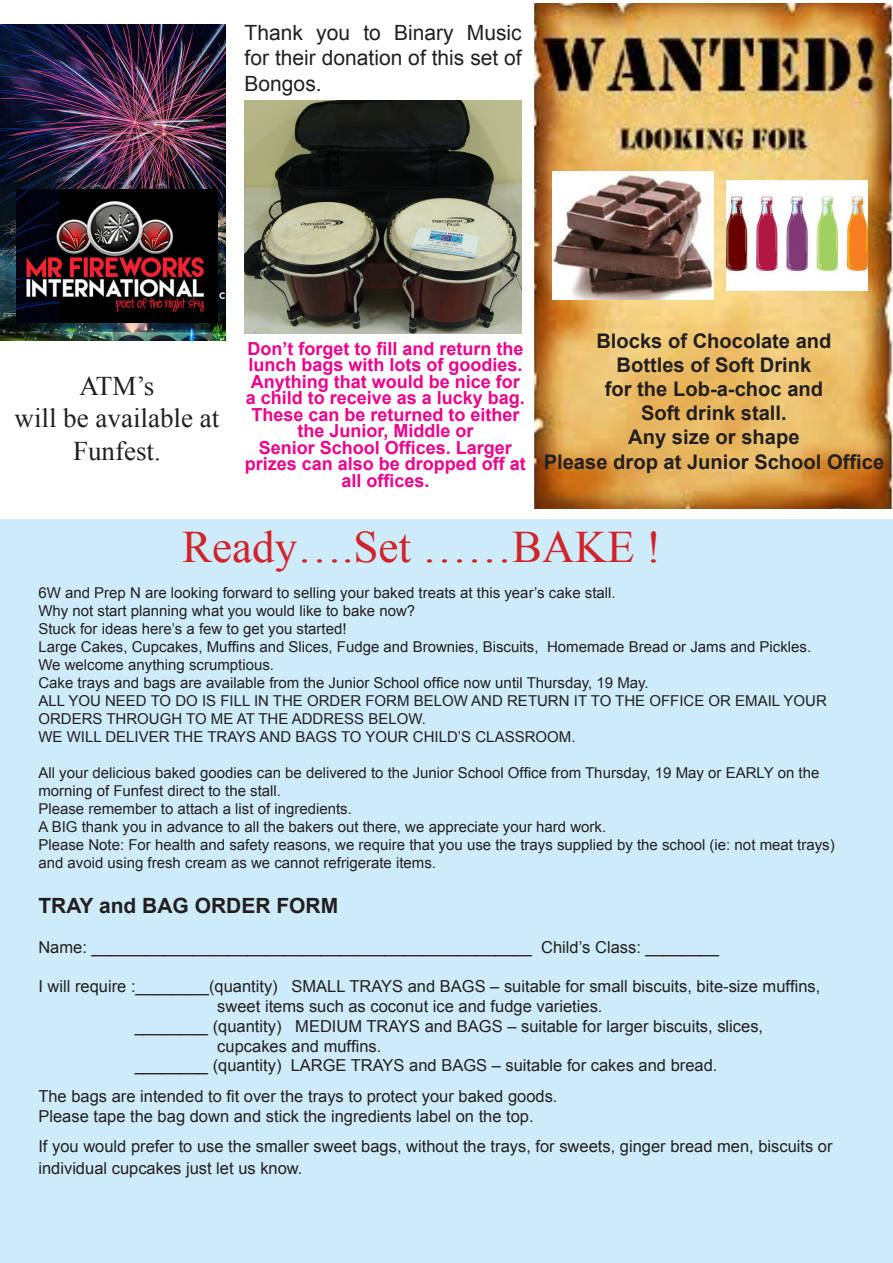
<style>
.page{position:relative;width:893px;height:1263px;background:#fff}
.page>*{position:absolute;margin:0;border:0;box-sizing:border-box;transform-origin:0 0}
.t1{font:45px "Times New Roman";color:#d1232a}
.t2{font:27px/32.4px "Times New Roman";color:#231f20;text-align:center}
.t3{font:21px/25.2px "Arial";color:#231f20;text-align:justify}
.t4{font:700 21px "Arial";color:#231f20}
.t5{font:700 20.1px "Arial";color:#231f20}
.t6{font:700 18px/16.5px "Arial";color:#ed028c;text-align:center}
.t7{font:16.5px "Arial";color:#231f20}
.t8{font:15px/18px "Arial";color:#231f20}
</style>
<div class="page">
<img style="left:535px;top:4px;width:358px;height:505px">
<img style="left:553px;top:171px;width:161px;height:129px">
<img style="left:726px;top:181px;width:141px;height:110px">
<img style="left:0;top:24px;width:225px;height:316px">
<img style="left:17px;top:190px;width:200px;height:132px">
<div style="left:0;top:520px;width:893px;height:743px;background:#ceebfa"></div>
<hr style="left:0;top:476px;width:1px;height:311px;background:#e59177">
<img style="left:245px;top:101px;width:277px;height:232px">
<p class="t3" style="left:245px;top:21px;width:279px">Thank you to Binary Music for their donation of this set of Bongos.</p>
<p class="t2" style="left:79px;top:369px;width:77px">ATM’s</p>
<p class="t2" style="left:15px;top:401px;width:206px">will be available at<br>Funfest.</p>
<p class="t6" style="left:246px;top:341px;width:281px">Don’t forget to fill and return the lunch bags with lots of goodies.<br>Anything that would be nice for a child to receive as a lucky bag.<br>These can be returned to either the Junior, Middle or</p>
<p class="t6" style="left:245px;top:440px;width:283px">Senior School Offices. Larger prizes can also be dropped off at all offices.</p>
<p class="t5" style="left:596px;top:327px;width:237px">Blocks of Chocolate and</p>
<p class="t5" style="left:616px;top:351px;width:196px">Bottles of Soft Drink</p>
<p class="t5" style="left:605px;top:376px;width:220px">for the Lob-a-choc and</p>
<p class="t5" style="left:641px;top:400px;width:147px">Soft drink stall.</p>
<p class="t5" style="left:628px;top:424px;width:173px">Any size or shape</p>
<p class="t5" style="left:544px;top:448px;width:342px">Please drop at Junior School Office</p>
<p class="t1" style="left:182px;top:517px;width:480px">Ready….Set ……BAKE !</p>
<p class="t8" style="left:38px;top:584px;width:579px">6W and Prep N are looking forward to selling your baked treats at this year’s cake stall.</p>
<p class="t8" style="left:38px;top:602px;width:378px">Why not start planning what you would like to bake now?</p>
<p class="t8" style="left:38px;top:620px;width:310px">Stuck for ideas here’s a few to get you started!</p>
<p class="t8" style="left:38px;top:638px;width:774px">Large Cakes, Cupcakes, Muffins and Slices, Fudge and Brownies, Biscuits, Homemade Bread or Jams and Pickles.</p>
<p class="t8" style="left:38px;top:656px;width:237px">We welcome anything scrumptious.</p>
<p class="t8" style="left:38px;top:674px;width:612px">Cake trays and bags are available from the Junior School office now until Thursday, 19 May.</p>
<p class="t8" style="left:38px;top:692px;width:790px">ALL YOU NEED TO DO IS FILL IN THE ORDER FORM BELOW AND RETURN IT TO THE OFFICE OR EMAIL YOUR</p>
<p class="t8" style="left:38px;top:710px;width:389px">ORDERS THROUGH TO ME AT THE ADDRESS BELOW.</p>
<p class="t8" style="left:38px;top:728px;width:539px">WE WILL DELIVER THE TRAYS AND BAGS TO YOUR CHILD’S CLASSROOM.</p>
<p class="t8" style="left:38px;top:764px;width:782px">All your delicious baked goodies can be delivered to the Junior School Office from Thursday, 19 May or EARLY on the morning of Funfest direct to the stall.</p>
<p class="t8" style="left:38px;top:800px;width:315px">Please remember to attach a list of ingredients.</p>
<p class="t8" style="left:38px;top:818px;width:569px">A BIG thank you in advance to all the bakers out there, we appreciate your hard work.</p>
<p class="t8" style="left:38px;top:836px;width:798px">Please Note: For health and safety reasons, we require that you use the trays supplied by the school (ie: not meat trays) and avoid using fresh cream as we cannot refrigerate items.</p>
<p class="t4" style="left:38px;top:892px;width:301px">TRAY and BAG ORDER FORM</p>
<p class="t7" style="left:38px;top:936px;width:682px">Name: ________________________________________________ Child’s Class: ________</p>
<p class="t7" style="left:38px;top:975px;width:783px">I will require :________(quantity) SMALL TRAYS and BAGS – suitable for small biscuits, bite-size muffins,</p>
<p class="t7" style="left:217px;top:995px;width:387px">sweet items such as coconut ice and fudge varieties.</p>
<p class="t7" style="left:135px;top:1015px;width:630px">________ (quantity) MEDIUM TRAYS and BAGS – suitable for larger biscuits, slices,</p>
<p class="t7" style="left:217px;top:1035px;width:166px">cupcakes and muffins.</p>
<p class="t7" style="left:135px;top:1055px;width:584px">________ (quantity) LARGE TRAYS and BAGS – suitable for cakes and bread.</p>
<p class="t7" style="left:38px;top:1085px;width:521px">The bags are intended to fit over the trays to protect your baked goods.</p>
<p class="t7" style="left:38px;top:1105px;width:497px">Please tape the bag down and stick the ingredients label on the top.</p>
<p class="t7" style="left:38px;top:1136px;width:796px">If you would prefer to use the smaller sweet bags, without the trays, for sweets, ginger bread men, biscuits or</p>
<p class="t7" style="left:38px;top:1157px;width:266px">individual cupcakes just let us know.</p>
</div>
